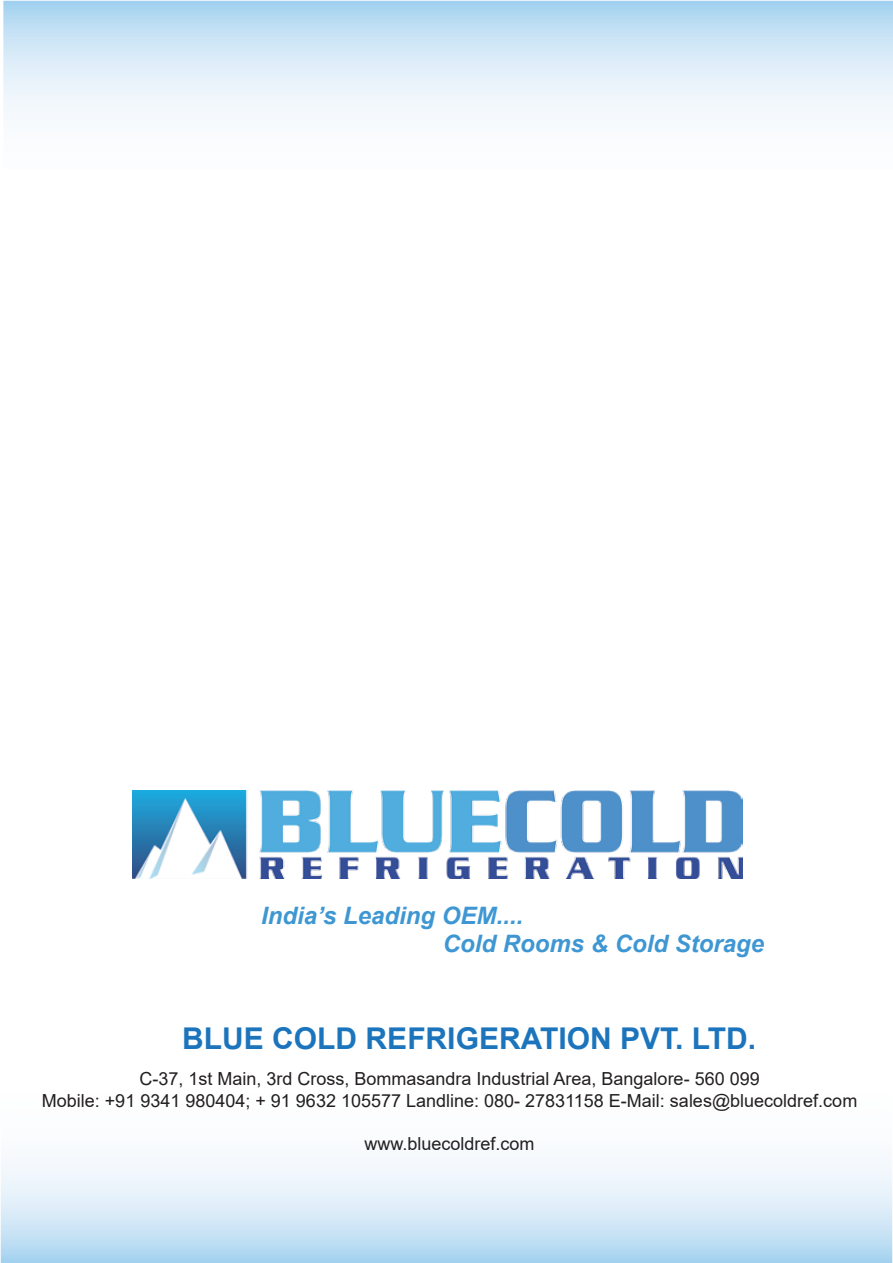
<style>
.page{position:relative;width:893px;height:1263px;background:#fff}
.page>*{position:absolute;margin:0;border:0;box-sizing:border-box;transform-origin:0 0}
.t1{font:700 30px "Arial";color:#1c75bc}
.t2{font:italic 700 24px/28.8px "Arial";color:#3e97d3}
.t3{font:18px/21.6px "Arial";color:#231f20;text-align:center}
</style>
<div class="page">
<svg style="left:3px;top:0;width:890px;height:115px"></svg>
<svg style="left:0;top:1162px;width:893px;height:101px"></svg>
<img style="left:132px;top:791px;width:611px;height:88px">
<h2 class="t2" style="left:443px;top:901px;width:323px;text-indent:-182px">India’s Leading OEM....<br>Cold Rooms &amp; Cold Storage</h2>
<h1 class="t1" style="left:182px;top:1018px;width:575px">BLUE COLD REFRIGERATION PVT. LTD.</h1>
<p class="t3" style="left:42px;top:1068px;width:817px">C-37, 1st Main, 3rd Cross, Bommasandra Industrial Area, Bangalore- 560 099<br>Mobile: +91 9341 980404; + 91 9632 105577 Landline: 080- 27831158 E-Mail: sales@bluecoldref.com</p>
<p class="t3" style="left:365px;top:1132px;width:172px">www.bluecoldref.com</p>
</div>
